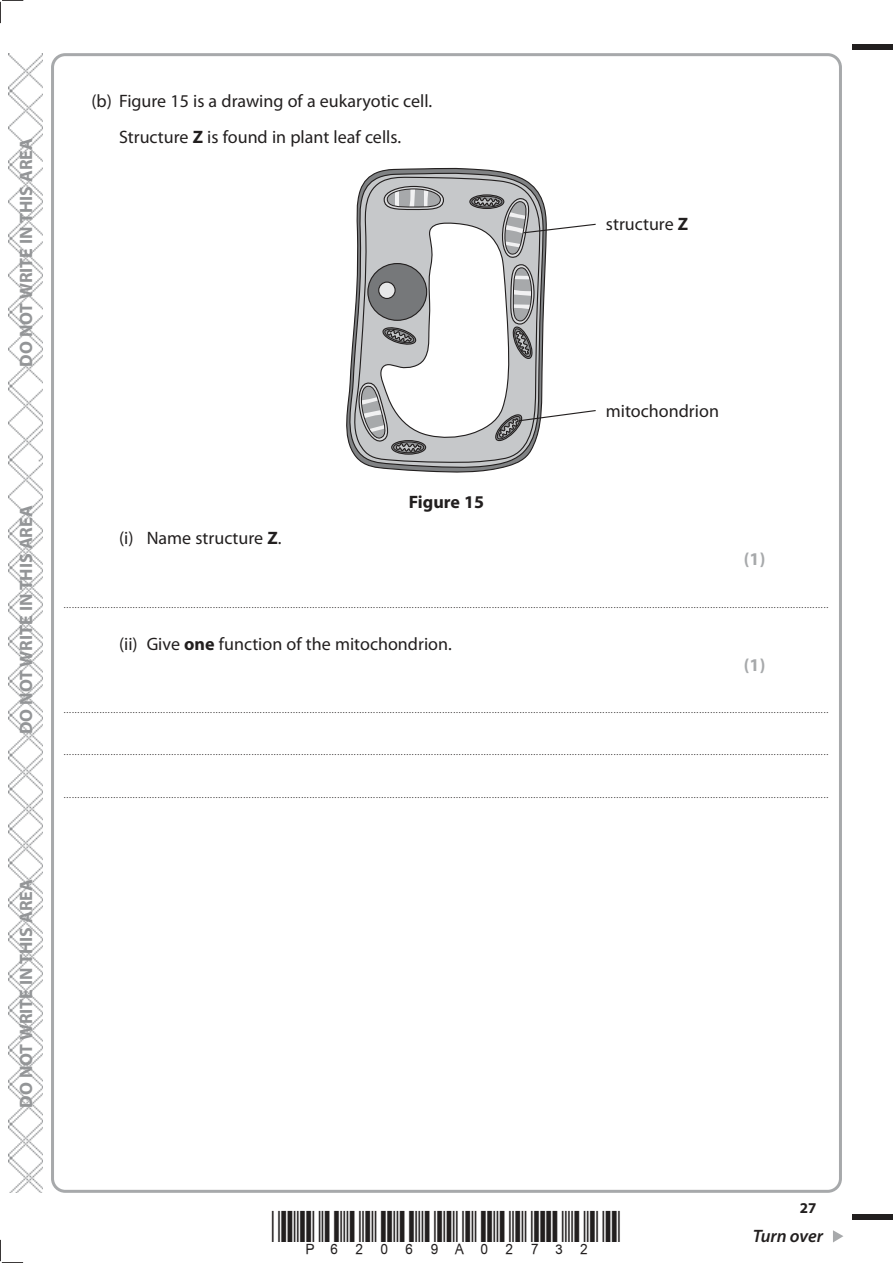
<style>
.page{position:relative;width:893px;height:1263px;background:#fff}
.page>*{position:absolute;margin:0;border:0;box-sizing:border-box;transform-origin:0 0}
.t1{font:18px/36px "Myriad Pro";color:#221f1f;text-align:center}
.t2{font:700 18px "Myriad Pro";color:#939597}
.t3{font:italic 600 18px "Myriad Pro";letter-spacing:-.005em;color:#221f1f}
.t4{font:700 18px "Myriad Pro";color:#221f1f}
.t5{font:700 18px "Myriad Pro";color:#a7a9ab}
.t6{font:700 15px "Myriad Pro";color:#221f1f}
.t7{font:9px "Myriad Pro";color:#221f1f}
.s1{font-weight:700}
</style>
<div class="page">
<div style="left:853px;top:45px;width:40px;height:5px;background:#221f1f"></div>
<div style="left:853px;top:1214px;width:40px;height:6px;background:#221f1f"></div>
<svg style="left:833px;top:1230px;width:10px;height:12px"></svg>
<svg style="left:0;top:0;width:23px;height:23px"></svg>
<svg style="left:0;top:1240px;width:23px;height:23px"></svg>
<img style="left:9px;top:53px;width:34px;height:1140px">
<svg style="left:377px;top:168px;width:126px;height:304px"></svg>
<svg style="left:346px;top:172px;width:172px;height:296px"></svg>
<svg style="left:352px;top:176px;width:180px;height:287px"></svg>
<div style="left:391px;top:440px;width:35px;height:15px;border:1px solid #221f1f;border-radius:50%"></div>
<svg style="left:356px;top:185px;width:240px;height:268px"></svg>
<h1 class="t2" style="left:16px;top:367px;width:230px;rotate:-90deg">DO NOT WRITE IN THIS AREA</h1>
<h1 class="t2" style="left:16px;top:734px;width:230px;rotate:-90deg">DO NOT WRITE IN THIS AREA</h1>
<h1 class="t1" style="left:91px;top:85px;width:342px">(b) Figure 15 is a drawing of a eukaryotic cell.<br>Structure <span class="s1">Z</span> is found in plant leaf cells.</h1>
<h1 class="t1" style="left:119px;top:522px;width:164px">(i) Name structure <span class="s1">Z</span>.</h1>
<h1 class="t4" style="left:409px;top:495px;width:77px">Figure 15</h1>
<h1 class="t1" style="left:606px;top:207px;width:84px">structure <span class="s1">Z</span></h1>
<h1 class="t1" style="left:606px;top:394px;width:115px">mitochondrion</h1>
<h1 class="t5" style="left:744px;top:552px;width:23px">(1)</h1>
<p class="t7" style="left:64px;top:601px;width:766px">.....................................................................................................................................................................................................................................................................................</p>
<h1 class="t1" style="left:119px;top:627px;width:334px">(ii) Give <span class="s1">one</span> function of the mitochondrion.</h1>
<h1 class="t5" style="left:744px;top:658px;width:23px">(1)</h1>
<p class="t7" style="left:64px;top:707px;width:766px">.....................................................................................................................................................................................................................................................................................</p>
<p class="t7" style="left:64px;top:749px;width:766px">.....................................................................................................................................................................................................................................................................................</p>
<p class="t7" style="left:64px;top:791px;width:766px">.....................................................................................................................................................................................................................................................................................</p>
<h1 class="t2" style="left:16px;top:1108px;width:230px;rotate:-90deg">DO NOT WRITE IN THIS AREA</h1>
<h2 class="t6" style="left:800px;top:1202px;width:18px">27</h2>
<h1 class="t3" style="left:753px;top:1226px;width:72px">Turn over</h1>
</div>
